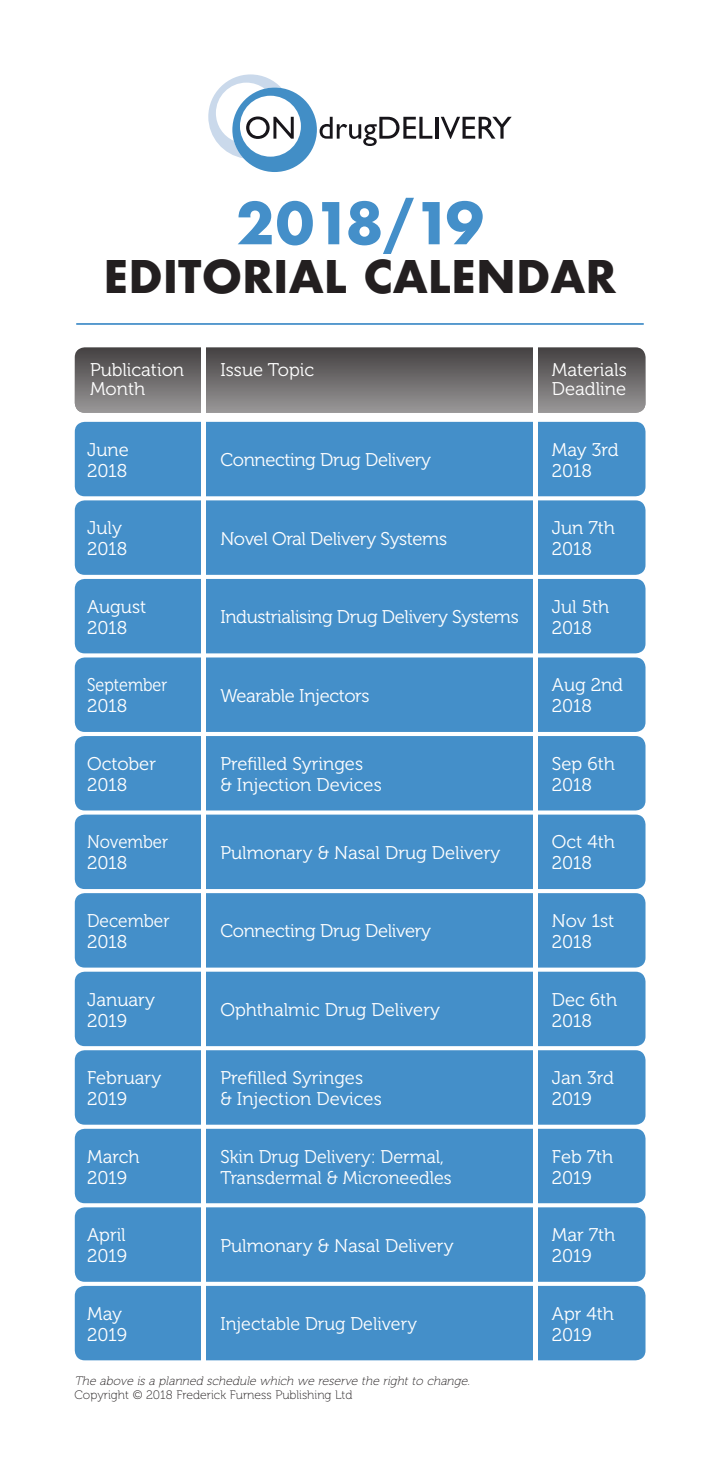
<style>
.page{position:relative;width:720px;height:1474px;background:#fff}
.page>*{position:absolute;margin:0;border:0;box-sizing:border-box;transform-origin:0 0}
.ON_Second_title{font:700 56px "Futura";letter-spacing:-.06em;color:#448fc9}
.ON_Second_title-2{font:700 43.75px "Futura";color:#231f20}
.t1{font:18.38px/21px "Museo 300";color:#fff}
.t2{font:18.38px "Museo 300";letter-spacing:-.02em;color:#fff}
.t3{font:18.38px/21px "Museo 300";color:#fff;scale:.88 1}
.t4{font:18.38px/21px "Museo 300";color:#fff;scale:.94 1}
.t5{font:18.38px/21px "Museo 300";color:#fff;scale:.91 1}
.t6{font:italic 12.25px/14px "Museo 100";color:#231f20}
.s1{font-style:normal}
</style>
<div class="page">
<div style="left:75px;top:1207px;width:570px;height:74px;background:#448fc9;border-radius:10px"></div>
<div style="left:75px;top:579px;width:570px;height:74px;background:#448fc9;border-radius:10px"></div>
<div style="left:75px;top:893px;width:570px;height:74px;background:#448fc9;border-radius:10px"></div>
<div style="left:75px;top:422px;width:570px;height:74px;background:#448fc9;border-radius:10px"></div>
<div style="left:75px;top:736px;width:570px;height:74px;background:#448fc9;border-radius:10px"></div>
<div style="left:75px;top:1050px;width:570px;height:74px;background:#448fc9;border-radius:10px"></div>
<div style="left:75px;top:657px;width:570px;height:75px;background:#448fc9;border-radius:10px"></div>
<div style="left:75px;top:971px;width:570px;height:75px;background:#448fc9;border-radius:10px"></div>
<div style="left:75px;top:500px;width:570px;height:75px;background:#448fc9;border-radius:10px"></div>
<div style="left:75px;top:814px;width:570px;height:75px;background:#448fc9;border-radius:10px"></div>
<div style="left:75px;top:1128px;width:570px;height:75px;background:#448fc9;border-radius:10px"></div>
<div style="left:75px;top:1285px;width:570px;height:75px;background:#448fc9;border-radius:10px"></div>
<div style="left:75px;top:347px;width:570px;height:66px;background:linear-gradient(to bottom,#434041,#999797);border-radius:10px"></div>
<hr style="left:76px;top:323px;width:567px;height:2px;background:#448fc9">
<div style="left:201px;top:343px;width:5px;height:1029px;background:#fff"></div>
<div style="left:533px;top:343px;width:5px;height:1029px;background:#fff"></div>
<svg style="left:208px;top:74px;width:224px;height:98px"></svg>
<hr style="left:435px;top:117px;width:3px;height:22px;background:#17151a">
<svg style="left:441px;top:117px;width:70px;height:22px"></svg>
<p class="ON_Second_title" style="left:236px;top:183px;width:249px">2018/19</p>
<p class="ON_Second_title-2" style="left:103px;top:245px;width:514px">EDITORIAL CALENDAR</p>
<p class="t1" style="left:90px;top:360px;width:95px;line-height:19.2px">Publication<br>Month</p>
<p class="t1" style="left:220px;top:359px;width:95px">Issue Topic</p>
<p class="t1" style="left:551px;top:360px;width:76px;line-height:19.2px">Materials<br>Deadline</p>
<p class="t1" style="left:87px;top:439px;width:43px">June<br>2018</p>
<p class="t2" style="left:220px;top:450px;width:212px">Connecting Drug Delivery</p>
<p class="t1" style="left:551px;top:439px;width:68px">May 3rd<br>2018</p>
<p class="t1" style="left:87px;top:518px;width:42px">July<br>2018</p>
<p class="t2" style="left:220px;top:528px;width:228px">Novel Oral Delivery Systems</p>
<p class="t1" style="left:551px;top:518px;width:65px">Jun 7th<br>2018</p>
<p class="t1" style="left:87px;top:596px;width:61px">August<br>2018</p>
<p class="t2" style="left:220px;top:607px;width:300px">Industrialising Drug Delivery Systems</p>
<p class="t1" style="left:551px;top:596px;width:59px">Jul 5th<br>2018</p>
<p class="t3" style="left:87px;top:675px;width:93px">September<br>2018</p>
<p class="t2" style="left:220px;top:685px;width:151px">Wearable Injectors</p>
<p class="t1" style="left:551px;top:675px;width:73px">Aug 2nd<br>2018</p>
<p class="t1" style="left:87px;top:753px;width:70px">October<br>2018</p>
<p class="t1" style="left:220px;top:753px;width:163px">Prefilled Syringes<br>&amp; Injection Devices</p>
<p class="t1" style="left:551px;top:753px;width:64px">Sep 6th<br>2018</p>
<p class="t5" style="left:87px;top:832px;width:90px">November<br>2018</p>
<p class="t1" style="left:220px;top:842px;width:281px">Pulmonary &amp; Nasal Drug Delivery</p>
<p class="t1" style="left:551px;top:832px;width:64px">Oct 4th<br>2018</p>
<p class="t4" style="left:87px;top:910px;width:89px">December<br>2018</p>
<p class="t2" style="left:220px;top:921px;width:212px">Connecting Drug Delivery</p>
<p class="t1" style="left:551px;top:910px;width:64px">Nov 1st<br>2018</p>
<p class="t1" style="left:87px;top:989px;width:69px">January<br>2019</p>
<p class="t1" style="left:220px;top:999px;width:221px">Ophthalmic Drug Delivery</p>
<p class="t1" style="left:551px;top:989px;width:67px">Dec 6th<br>2018</p>
<p class="t1" style="left:87px;top:1067px;width:76px">February<br>2019</p>
<p class="t1" style="left:220px;top:1067px;width:163px">Prefilled Syringes<br>&amp; Injection Devices</p>
<p class="t1" style="left:551px;top:1067px;width:63px">Jan 3rd<br>2019</p>
<p class="t1" style="left:87px;top:1146px;width:54px">March<br>2019</p>
<p class="t1" style="left:220px;top:1146px;width:233px">Skin Drug Delivery: Dermal,<br>Transdermal &amp; Microneedles</p>
<p class="t1" style="left:551px;top:1146px;width:63px">Feb 7th<br>2019</p>
<p class="t1" style="left:87px;top:1224px;width:41px">April<br>2019</p>
<p class="t1" style="left:220px;top:1235px;width:235px">Pulmonary &amp; Nasal Delivery</p>
<p class="t1" style="left:551px;top:1224px;width:65px">Mar 7th<br>2019</p>
<p class="t1" style="left:87px;top:1303px;width:41px">May<br>2019</p>
<p class="t1" style="left:220px;top:1313px;width:198px">Injectable Drug Delivery</p>
<p class="t1" style="left:551px;top:1303px;width:63px">Apr 4th<br>2019</p>
<p class="t6" style="left:74px;top:1374px;width:399px">The above is a planned schedule which we reserve the right to change.<br><span class="s1">Copyright © 2018 Frederick Furness Publishing Ltd</span></p>
</div>
